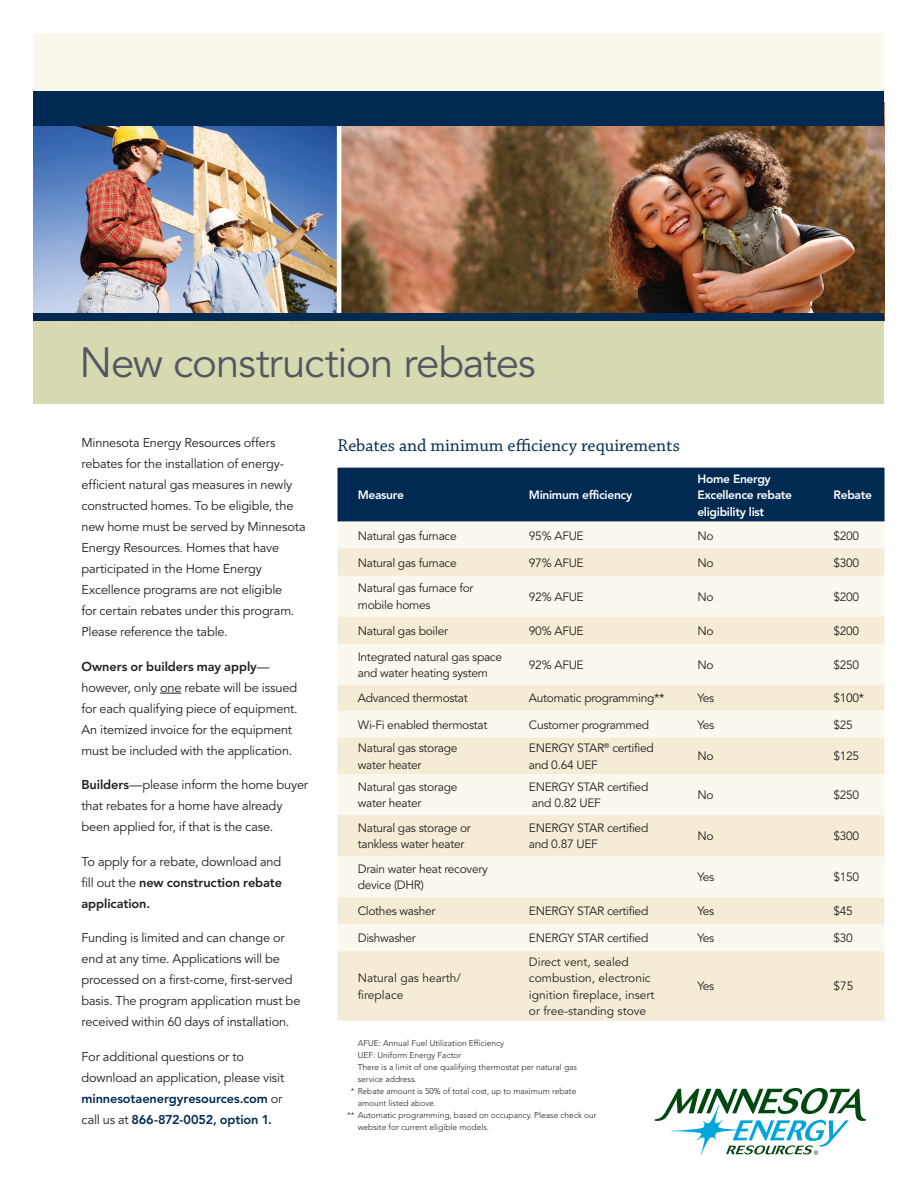
<style>
.page{position:relative;width:918px;height:1188px;background:#fff}
.page>*{position:absolute;margin:0;border:0;box-sizing:border-box;transform-origin:0 0}
.t1{font:42px "Avenir";letter-spacing:-.03em;color:#535860}
.t2{font:18px "Chaparral Pro";color:#002a51}
.t3{font:12.75px/21px "Avenir";letter-spacing:-.015em;color:#231f20}
.t4{font:12px/16.5px "Avenir";letter-spacing:-.025em;color:#231f20}
.t5{font:12px/16.5px "Avenir";color:#231f20}
.t6{font:800 12px/16.5px "Avenir";letter-spacing:-.025em;color:#fff}
.t7{font:300 8.4px/12px "Avenir";color:#231f20}
.s1{font-weight:800}
.s2{font-weight:800;color:#002a51}
</style>
<div class="page">
<img style="left:341px;top:125px;width:543px;height:188px">
<img style="left:34px;top:125px;width:303px;height:188px">
<svg style="left:654px;top:1088px;width:212px;height:67px"></svg>
<svg style="left:160px;top:693px;width:21px;height:1px"></svg>
<div style="left:34px;top:317px;width:850px;height:87px;background:#d7d9b0"></div>
<div style="left:34px;top:313px;width:850px;height:7px;background:#002a51"></div>
<div style="left:338px;top:468px;width:547px;height:54px;background:#002a51"></div>
<div style="left:338px;top:522px;width:547px;height:27px;background:#faf8ef"></div>
<svg style="left:338px;top:549px;width:547px;height:472px;fill:#f4ecd5"></svg>
<div style="left:34px;top:34px;width:850px;height:89px;background:#faf7ed"></div>
<div style="left:34px;top:91px;width:850px;height:34px;background:#002a51"></div>
<p class="t1" style="left:80px;top:338px;width:458px">New construction rebates</p>
<p class="t3" style="left:81px;top:433px;width:226px">Minnesota Energy Resources offers rebates for the installation of energy&shy;efficient natural gas measures in newly constructed homes. To be eligible, the new home must be served by Minnesota Energy Resources. Homes that have participated in the Home Energy Excellence programs are not eligible<br>for certain rebates under this program.<br>Please reference the table.</p>
<p class="t3" style="left:81px;top:656px;width:218px"><span class="s1">Owners or builders may apply</span>— however, only one rebate will be issued for each qualifying piece of equipment.<br>An itemized invoice for the equipment must be included with the application.</p>
<p class="t3" style="left:81px;top:775px;width:228px"><span class="s1">Builders</span>—please inform the home buyer that rebates for a home have already been applied for, if that is the case.</p>
<p class="t3" style="left:81px;top:851px;width:202px;text-align:justify">To apply for a rebate, download and fill out the <span class="s1">new construction rebate application.</span></p>
<p class="t3" style="left:81px;top:928px;width:220px">Funding is limited and can change or end at any time. Applications will be processed on a first-come, first-served basis. The program application must be received within 60 days of installation.</p>
<p class="t3" style="left:81px;top:1046px;width:204px">For additional questions or to download an application, please visit <span class="s2">minnesotaenergyresources.com</span> or call us at <span class="s2">866-872-0052, option 1.</span></p>
<p class="t2" style="left:338px;top:435px;width:344px">Rebates and minimum efficiency requirements</p>
<p class="t6" style="left:358px;top:487px;width:48px">Measure</p>
<p class="t6" style="left:529px;top:487px;width:105px">Minimum efficiency</p>
<p class="t6" style="left:697px;top:470px;width:96px">Home Energy<br>Excellence rebate eligibility list</p>
<p class="t6" style="left:833px;top:487px;width:40px">Rebate</p>
<p class="t4" style="left:358px;top:528px;width:101px">Natural gas furnace</p>
<p class="t4" style="left:529px;top:528px;width:56px">95% AFUE</p>
<p class="t4" style="left:697px;top:528px;width:18px">No</p>
<p class="t4" style="left:833px;top:528px;width:27px">$200</p>
<p class="t4" style="left:358px;top:555px;width:101px">Natural gas furnace</p>
<p class="t4" style="left:529px;top:555px;width:56px">97% AFUE</p>
<p class="t4" style="left:697px;top:555px;width:18px">No</p>
<p class="t4" style="left:833px;top:555px;width:27px">$300</p>
<p class="t4" style="left:358px;top:580px;width:117px">Natural gas furnace for mobile homes</p>
<p class="t4" style="left:529px;top:589px;width:56px">92% AFUE</p>
<p class="t4" style="left:697px;top:589px;width:18px">No</p>
<p class="t4" style="left:833px;top:589px;width:27px">$200</p>
<p class="t4" style="left:358px;top:623px;width:92px">Natural gas boiler</p>
<p class="t4" style="left:529px;top:623px;width:56px">90% AFUE</p>
<p class="t4" style="left:697px;top:623px;width:18px">No</p>
<p class="t4" style="left:833px;top:623px;width:27px">$200</p>
<p class="t4" style="left:358px;top:648px;width:146px">Integrated natural gas space and water heating system</p>
<p class="t4" style="left:529px;top:657px;width:56px">92% AFUE</p>
<p class="t4" style="left:697px;top:657px;width:18px">No</p>
<p class="t4" style="left:833px;top:657px;width:27px">$250</p>
<p class="t4" style="left:358px;top:690px;width:112px">Advanced thermostat</p>
<p class="t4" style="left:529px;top:690px;width:137px">Automatic programming**</p>
<p class="t4" style="left:697px;top:690px;width:18px">Yes</p>
<p class="t4" style="left:833px;top:690px;width:32px">$100*</p>
<p class="t4" style="left:358px;top:717px;width:131px">Wi-Fi enabled thermostat</p>
<p class="t4" style="left:529px;top:717px;width:122px">Customer programmed</p>
<p class="t4" style="left:697px;top:717px;width:18px">Yes</p>
<p class="t4" style="left:833px;top:717px;width:21px">$25</p>
<p class="t4" style="left:358px;top:740px;width:101px">Natural gas storage water heater</p>
<p class="t4" style="left:529px;top:740px;width:126px">ENERGY STAR<sup>®</sup> certified and 0.64 UEF</p>
<p class="t4" style="left:697px;top:748px;width:18px">No</p>
<p class="t4" style="left:833px;top:748px;width:27px">$125</p>
<p class="t4" style="left:358px;top:779px;width:101px">Natural gas storage water heater</p>
<p class="t4" style="left:529px;top:779px;width:121px">ENERGY STAR certified and 0.82 UEF</p>
<p class="t4" style="left:697px;top:787px;width:18px">No</p>
<p class="t4" style="left:833px;top:787px;width:27px">$250</p>
<p class="t4" style="left:358px;top:820px;width:115px">Natural gas storage or tankless water heater</p>
<p class="t4" style="left:529px;top:820px;width:121px">ENERGY STAR certified and 0.87 UEF</p>
<p class="t4" style="left:697px;top:828px;width:18px">No</p>
<p class="t4" style="left:833px;top:828px;width:27px">$300</p>
<p class="t4" style="left:358px;top:861px;width:132px">Drain water heat recovery device (DHR)</p>
<p class="t4" style="left:697px;top:869px;width:18px">Yes</p>
<p class="t4" style="left:833px;top:869px;width:27px">$150</p>
<p class="t4" style="left:358px;top:903px;width:79px">Clothes washer</p>
<p class="t4" style="left:529px;top:903px;width:121px">ENERGY STAR certified</p>
<p class="t4" style="left:697px;top:903px;width:18px">Yes</p>
<p class="t4" style="left:833px;top:903px;width:21px">$45</p>
<p class="t4" style="left:358px;top:930px;width:60px">Dishwasher</p>
<p class="t4" style="left:529px;top:930px;width:121px">ENERGY STAR certified</p>
<p class="t4" style="left:697px;top:930px;width:18px">Yes</p>
<p class="t4" style="left:833px;top:930px;width:21px">$30</p>
<p class="t5" style="left:358px;top:970px;width:105px">Natural gas hearth/ fireplace</p>
<p class="t5" style="left:529px;top:954px;width:127px">Direct vent, sealed combustion, electronic ignition fireplace, insert or free-standing stove</p>
<p class="t4" style="left:697px;top:978px;width:18px">Yes</p>
<p class="t4" style="left:833px;top:978px;width:22px">$75</p>
<p class="t7" style="left:358px;top:1037px;width:148px">AFUE: Annual Fuel Utilization Efficiency</p>
<p class="t7" style="left:358px;top:1049px;width:221px">UEF: Uniform Energy Factor<br>There is a limit of one qualifying thermostat per natural gas service address.</p>
<p class="t7" style="left:358px;top:1085px;width:220px;text-indent:-7px">* Rebate amount is 50% of total cost, up to maximum rebate amount listed above.</p>
<p class="t7" style="left:358px;top:1109px;width:241px;text-indent:-10px">** Automatic programming, based on occupancy. Please check our website for current eligible models.</p>
</div>
